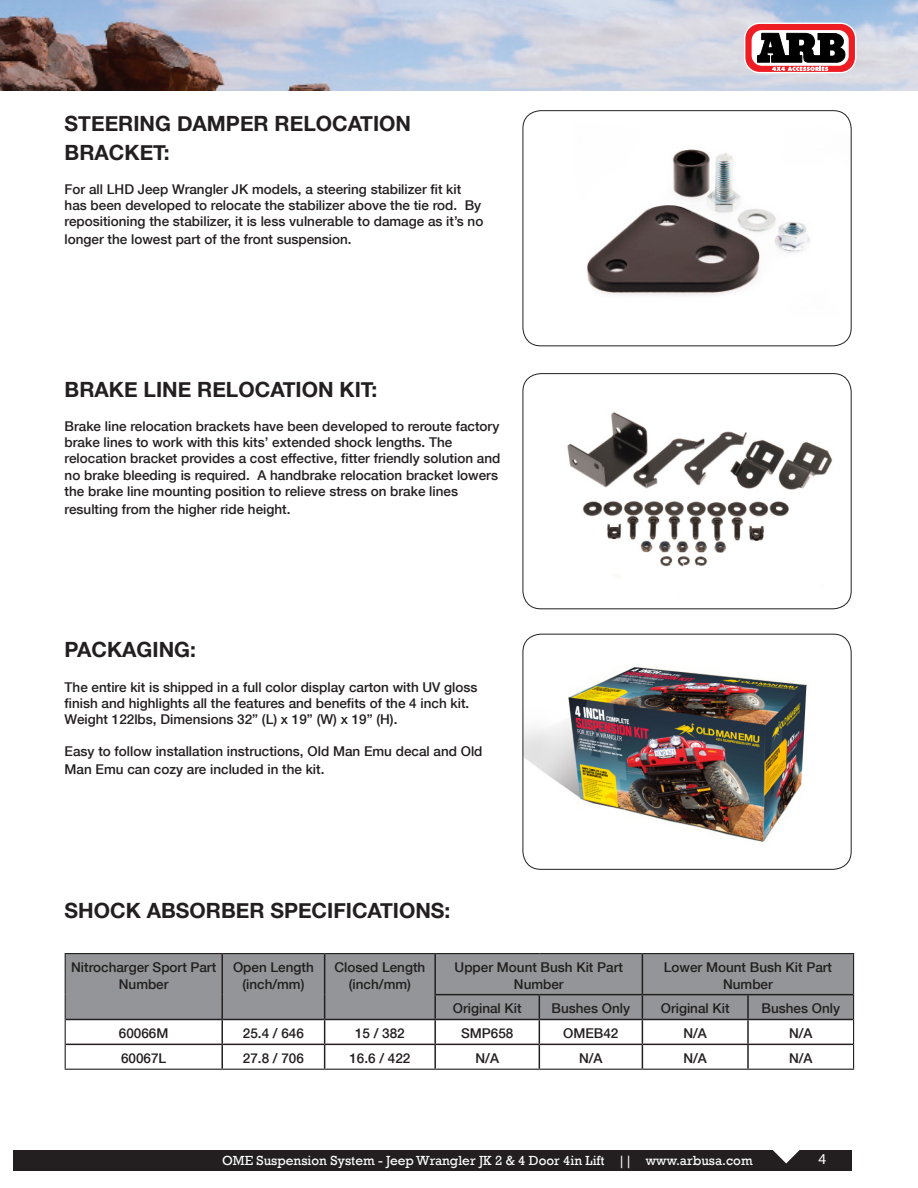
<style>
.page{position:relative;width:918px;height:1188px;background:#fff}
.page>*{position:absolute;margin:0;border:0;box-sizing:border-box;transform-origin:0 0}
.t1{font:700 21px/28.8px "Helvetica Neue";color:#231f20}
.t2{font:15px "Myriad Pro";color:#fff}
.t3{font:500 13.5px/16.2px "Helvetica Neue";color:#231f20;text-align:center}
.t4{font:13.5px "Rockwell";color:#fff}
</style>
<div class="page">
<div style="left:13px;top:1150px;width:838px;height:21px;background:#231f20"></div>
<svg style="left:773px;top:1150px;width:27px;height:13px"></svg>
<img style="left:0;top:0;width:918px;height:90px">
<div style="left:745px;top:23px;width:111px;height:50px;background:#ee1d23;border-radius:15px"></div>
<div style="left:744px;top:23px;width:112px;height:50px;border:1px solid #fff;border-radius:15px"></div>
<div style="left:752px;top:30px;width:97px;height:36px;background:#fff;border-radius:10px"></div>
<svg style="left:757px;top:33px;width:89px;height:38px"></svg>
<img style="left:523px;top:634px;width:328px;height:232px">
<div style="left:523px;top:634px;width:328px;height:236px;border:1px solid #231f20;border-radius:18px"></div>
<img style="left:523px;top:374px;width:328px;height:235px">
<div style="left:523px;top:373px;width:328px;height:236px;border:1px solid #231f20;border-radius:18px"></div>
<img style="left:523px;top:111px;width:328px;height:235px">
<div style="left:523px;top:110px;width:328px;height:236px;border:1px solid #231f20;border-radius:18px"></div>
<div style="left:66px;top:954px;width:787px;height:65px;background:#939598"></div>
<hr style="left:65px;top:953px;width:157px;height:1px;background:#231f20">
<hr style="left:65px;top:954px;width:1px;height:41px;background:#231f20">
<hr style="left:222px;top:953px;width:103px;height:1px;background:#231f20">
<hr style="left:325px;top:953px;width:110px;height:1px;background:#231f20">
<hr style="left:435px;top:953px;width:104px;height:1px;background:#231f20">
<hr style="left:539px;top:953px;width:103px;height:1px;background:#231f20">
<hr style="left:642px;top:953px;width:106px;height:1px;background:#231f20">
<hr style="left:748px;top:953px;width:106px;height:1px;background:#231f20">
<hr style="left:853px;top:954px;width:1px;height:41px;background:#231f20">
<svg style="left:65px;top:995px;width:1px;height:74px"></svg>
<svg style="left:853px;top:995px;width:1px;height:74px"></svg>
<hr style="left:65px;top:1069px;width:157px;height:1px;background:#231f20">
<hr style="left:222px;top:1069px;width:103px;height:1px;background:#231f20">
<hr style="left:325px;top:1069px;width:110px;height:1px;background:#231f20">
<hr style="left:435px;top:1069px;width:104px;height:1px;background:#231f20">
<hr style="left:539px;top:1069px;width:103px;height:1px;background:#231f20">
<hr style="left:642px;top:1069px;width:106px;height:1px;background:#231f20">
<hr style="left:748px;top:1069px;width:106px;height:1px;background:#231f20">
<hr style="left:221px;top:954px;width:2px;height:41px;background:#231f20">
<hr style="left:324px;top:954px;width:1px;height:41px;background:#231f20">
<hr style="left:434px;top:954px;width:2px;height:40px;background:#231f20">
<hr style="left:642px;top:954px;width:1px;height:40px;background:#231f20">
<hr style="left:221px;top:995px;width:2px;height:24px;background:#231f20">
<hr style="left:434px;top:994px;width:105px;height:1px;background:#231f20">
<hr style="left:434px;top:995px;width:2px;height:24px;background:#231f20">
<hr style="left:539px;top:994px;width:103px;height:1px;background:#231f20">
<hr style="left:642px;top:994px;width:106px;height:1px;background:#231f20">
<hr style="left:748px;top:994px;width:105px;height:1px;background:#231f20">
<hr style="left:747px;top:995px;width:2px;height:24px;background:#231f20">
<hr style="left:66px;top:1019px;width:156px;height:1px;background:#231f20">
<hr style="left:222px;top:1019px;width:103px;height:1px;background:#231f20">
<hr style="left:221px;top:1020px;width:2px;height:24px;background:#231f20">
<hr style="left:325px;top:1019px;width:110px;height:1px;background:#231f20">
<hr style="left:435px;top:1019px;width:104px;height:1px;background:#231f20">
<hr style="left:434px;top:1020px;width:2px;height:24px;background:#231f20">
<hr style="left:539px;top:1019px;width:103px;height:1px;background:#231f20">
<hr style="left:642px;top:1019px;width:106px;height:1px;background:#231f20">
<hr style="left:748px;top:1019px;width:105px;height:1px;background:#231f20">
<hr style="left:747px;top:1020px;width:2px;height:24px;background:#231f20">
<hr style="left:66px;top:1044px;width:156px;height:1px;background:#231f20">
<hr style="left:222px;top:1044px;width:103px;height:1px;background:#231f20">
<hr style="left:221px;top:1045px;width:2px;height:24px;background:#231f20">
<hr style="left:325px;top:1044px;width:110px;height:1px;background:#231f20">
<svg style="left:324px;top:995px;width:1px;height:74px"></svg>
<hr style="left:435px;top:1044px;width:104px;height:1px;background:#231f20">
<hr style="left:434px;top:1045px;width:2px;height:24px;background:#231f20">
<hr style="left:539px;top:1044px;width:103px;height:1px;background:#231f20">
<svg style="left:539px;top:995px;width:1px;height:74px"></svg>
<hr style="left:642px;top:1044px;width:106px;height:1px;background:#231f20">
<svg style="left:642px;top:995px;width:1px;height:74px"></svg>
<hr style="left:748px;top:1044px;width:105px;height:1px;background:#231f20">
<hr style="left:747px;top:1045px;width:2px;height:24px;background:#231f20">
<p class="t1" style="left:65px;top:110px;width:348px">STEERING DAMPER RELOCATION<br>BRACKET:</p>
<p class="t3" style="left:65px;top:180px;width:420px;text-align:left">For all LHD Jeep Wrangler JK models, a steering stabilizer fit kit has been developed to relocate the stabilizer above the tie rod. By repositioning the stabilizer, it is less vulnerable to damage as it’s no</p>
<p class="t3" style="left:65px;top:231px;width:289px">longer the lowest part of the front suspension.</p>
<p class="t1" style="left:65px;top:375px;width:314px">BRAKE LINE RELOCATION KIT:</p>
<p class="t3" style="left:65px;top:418px;width:437px;text-align:left">Brake line relocation brackets have been developed to reroute factory brake lines to work with this kits’ extended shock lengths. The relocation bracket provides a cost effective, fitter friendly solution and no brake bleeding is required. A handbrake relocation bracket lowers the brake line mounting position to relieve stress on brake lines</p>
<p class="t3" style="left:65px;top:500px;width:227px">resulting from the higher ride height.</p>
<p class="t1" style="left:65px;top:636px;width:133px">PACKAGING:</p>
<p class="t3" style="left:65px;top:678px;width:414px;text-align:left">The entire kit is shipped in a full color display carton with UV gloss finish and highlights all the features and benefits of the 4 inch kit.<br>Weight 122lbs, Dimensions 32” (L) x 19” (W) x 19” (H).</p>
<p class="t3" style="left:65px;top:742px;width:419px;line-height:18px;text-align:left">Easy to follow installation instructions, Old Man Emu decal and Old<br>Man Emu can cozy are included in the kit.</p>
<p class="t1" style="left:65px;top:897px;width:387px">SHOCK ABSORBER SPECIFICATIONS:</p>
<p class="t3" style="left:71px;top:959px;width:147px">Nitrocharger Sport Part<br>Number</p>
<p class="t3" style="left:233px;top:959px;width:82px">Open Length (inch/mm)</p>
<p class="t3" style="left:335px;top:959px;width:92px">Closed Length (inch/mm)</p>
<p class="t3" style="left:455px;top:959px;width:170px">Upper Mount Bush Kit Part<br>Number</p>
<p class="t3" style="left:664px;top:959px;width:170px">Lower Mount Bush Kit Part<br>Number</p>
<p class="t3" style="left:453px;top:1000px;width:70px">Original Kit</p>
<p class="t3" style="left:552px;top:1000px;width:80px">Bushes Only</p>
<p class="t3" style="left:661px;top:1000px;width:70px">Original Kit</p>
<p class="t3" style="left:762px;top:1000px;width:80px">Bushes Only</p>
<p class="t3" style="left:119px;top:1025px;width:51px">60066M</p>
<p class="t3" style="left:243px;top:1025px;width:63px">25.4 / 646</p>
<p class="t3" style="left:355px;top:1025px;width:51px">15 / 382</p>
<p class="t3" style="left:461px;top:1025px;width:54px">SMP658</p>
<p class="t3" style="left:563px;top:1025px;width:57px">OMEB42</p>
<p class="t3" style="left:683px;top:1025px;width:25px">N/A</p>
<p class="t3" style="left:789px;top:1025px;width:25px">N/A</p>
<p class="t3" style="left:121px;top:1050px;width:47px">60067L</p>
<p class="t3" style="left:243px;top:1050px;width:63px">27.8 / 706</p>
<p class="t3" style="left:349px;top:1050px;width:63px">16.6 / 422</p>
<p class="t3" style="left:476px;top:1050px;width:25px">N/A</p>
<p class="t3" style="left:579px;top:1050px;width:25px">N/A</p>
<p class="t3" style="left:683px;top:1050px;width:25px">N/A</p>
<p class="t3" style="left:789px;top:1050px;width:25px">N/A</p>
<p class="t4" style="left:222px;top:1152px;width:532px">OME Suspension System - Jeep Wrangler JK 2 &amp; 4 Door 4in Lift || www.arbusa.com</p>
<p class="t2" style="left:819px;top:1149px;width:9px">4</p>
</div>
